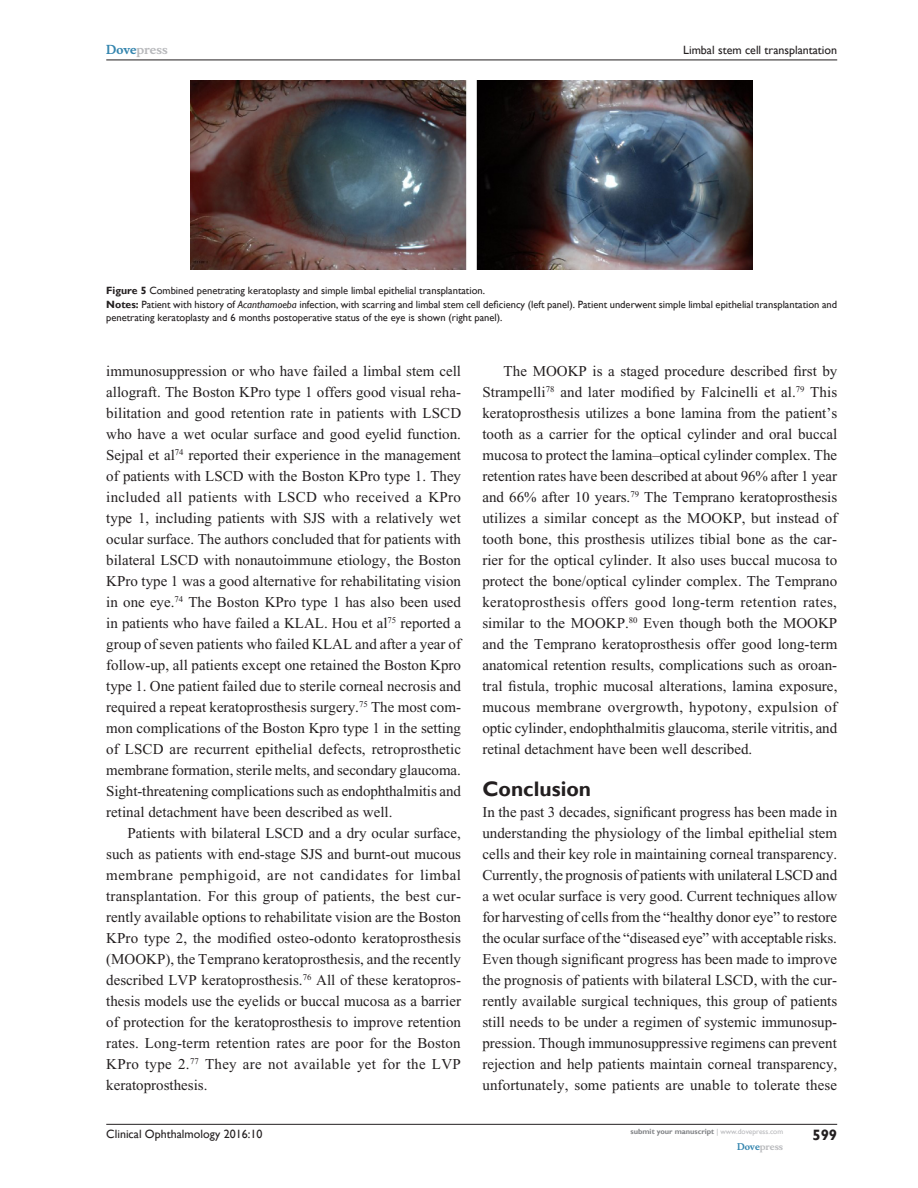
<style>
.page{position:relative;width:918px;height:1188px;background:#fff}
.page>*{position:absolute;margin:0;border:0;box-sizing:border-box;transform-origin:0 0}
.t1{font:700 21px "Gill Sans";color:#231f20}
.TxF{font:15px/21px "Times New Roman";letter-spacing:.005em;color:#231f20;text-align:justify}
.Tx{font:15px/21px "Times New Roman";color:#231f20;text-align:justify}
.t2{font:700 15px "Gill Sans";color:#231f20}
.t3{font:12px "Gill Sans";color:#231f20}
.t4{font:700 12px "Musee";color:#b8b9bc}
.FigSNRI{font:10.5px/13.5px "Gill Sans";color:#231f20}
.FigC{font:10.5px "Gill Sans";color:#231f20}
.t5{font:700 9px "Musee";color:#b8b9bc}
.t6{font:700 7.5px "Gill Sans";color:#808285}
.s1{color:#3485ae}
.s2{font-weight:700}
.s3{font-style:italic}
.s4{font-weight:400;color:#b8b9bc}
</style>
<div class="page">
<hr style="left:106px;top:1124px;width:731px;height:1px;background:#231f20">
<hr style="left:106px;top:60px;width:731px;height:1px;background:#231f20">
<img style="left:191px;top:81px;width:562px;height:188px">
<p class="t4" style="left:106px;top:43px;width:63px"><span class="s1">Dove</span>press</p>
<p class="t3" style="left:683px;top:43px;width:156px">Limbal stem cell transplantation</p>
<p class="FigC" style="left:106px;top:285px;width:380px"><span class="s2">Figure 5</span> Combined penetrating keratoplasty and simple limbal epithelial transplantation.</p>
<p class="FigSNRI" style="left:106px;top:298px;width:732px"><span class="s2">Notes:</span> Patient with history of <span class="s3">Acanthamoeba</span> infection, with scarring and limbal stem cell deficiency (left panel). Patient underwent simple limbal epithelial transplantation and penetrating keratoplasty and 6 months postoperative status of the eye is shown (right panel).</p>
<p class="TxF" style="left:106px;top:361px;width:356px">immunosuppression or who have failed a limbal stem cell allograft. The Boston KPro type 1 offers good visual reha&shy;bilitation and good retention rate in patients with LSCD who have a wet ocular surface and good eyelid function.<br>Sejpal et al<sup>74</sup> reported their experience in the management of patients with LSCD with the Boston KPro type 1. They included all patients with LSCD who received a KPro type 1, including patients with SJS with a relatively wet ocular surface. The authors concluded that for patients with bilateral LSCD with nonautoimmune etiology, the Boston KPro type 1 was a good alternative for rehabilitating vision in one eye.<sup>74</sup> The Boston KPro type 1 has also been used in patients who have failed a KLAL. Hou et al<sup>75</sup> reported a group of seven patients who failed KLAL and after a year of follow-up, all patients except one retained the Boston Kpro type 1. One patient failed due to sterile corneal necrosis and required a repeat keratoprosthesis surgery.<sup>75</sup> The most com&shy;mon complications of the Boston Kpro type 1 in the setting of LSCD are recurrent epithelial defects, retroprosthetic membrane formation, sterile melts, and secondary glaucoma.<br>Sight-threatening complications such as endophthalmitis and retinal detachment have been described as well.</p>
<p class="Tx" style="left:106px;top:823px;width:356px;text-indent:21px">Patients with bilateral LSCD and a dry ocular surface, such as patients with end-stage SJS and burnt-out mucous membrane pemphigoid, are not candidates for limbal transplantation. For this group of patients, the best cur&shy;rently available options to rehabilitate vision are the Boston KPro type 2, the modified osteo-odonto keratoprosthesis (MOOKP), the Temprano keratoprosthesis, and the recently described LVP keratoprosthesis.<sup>76</sup> All of these keratopros&shy;thesis models use the eyelids or buccal mucosa as a barrier of protection for the keratoprosthesis to improve retention rates. Long-term retention rates are poor for the Boston KPro type 2.<sup>77</sup> They are not available yet for the LVP keratoprosthesis.</p>
<p class="Tx" style="left:482px;top:361px;width:357px;text-indent:21px">The MOOKP is a staged procedure described first by Strampelli<sup>78</sup> and later modified by Falcinelli et al.<sup>79</sup> This keratoprosthesis utilizes a bone lamina from the patient’s tooth as a carrier for the optical cylinder and oral buccal mucosa to protect the lamina–optical cylinder complex. The retention rates have been described at about 96% after 1 year and 66% after 10 years.<sup>79</sup> The Temprano keratoprosthesis utilizes a similar concept as the MOOKP, but instead of tooth bone, this prosthesis utilizes tibial bone as the car&shy;rier for the optical cylinder. It also uses buccal mucosa to protect the bone/optical cylinder complex. The Temprano keratoprosthesis offers good long-term retention rates, similar to the MOOKP.<sup>80</sup> Even though both the MOOKP and the Temprano keratoprosthesis offer good long-term anatomical retention results, complications such as oroan&shy;tral fistula, trophic mucosal alterations, lamina exposure, mucous membrane overgrowth, hypotony, expulsion of optic cylinder, endophthalmitis glaucoma, sterile vitritis, and retinal detachment have been well described.</p>
<h1 class="t1" style="left:482px;top:776px;width:110px">Conclusion</h1>
<p class="TxF" style="left:482px;top:802px;width:356px">In the past 3 decades, significant progress has been made in understanding the physiology of the limbal epithelial stem cells and their key role in maintaining corneal transparency.<br>Currently, the prognosis of patients with unilateral LSCD and a wet ocular surface is very good. Current techniques allow for harvesting of cells from the “healthy donor eye” to restore the ocular surface of the “diseased eye” with acceptable risks.<br>Even though significant progress has been made to improve the prognosis of patients with bilateral LSCD, with the cur&shy;rently available surgical techniques, this group of patients still needs to be under a regimen of systemic immunosup&shy;pression. Though immunosuppressive regimens can prevent rejection and help patients maintain corneal transparency, unfortunately, some patients are unable to tolerate these</p>
<p class="t3" style="left:106px;top:1127px;width:158px">Clinical Ophthalmology 2016:10</p>
<p class="t6" style="left:631px;top:1127px;width:154px">submit your manuscript <span class="s4">| www.dovepress.com</span></p>
<p class="t5" style="left:737px;top:1141px;width:48px"><span class="s1">Dove</span>press</p>
<p class="t2" style="left:812px;top:1126px;width:26px">599</p>
</div>
